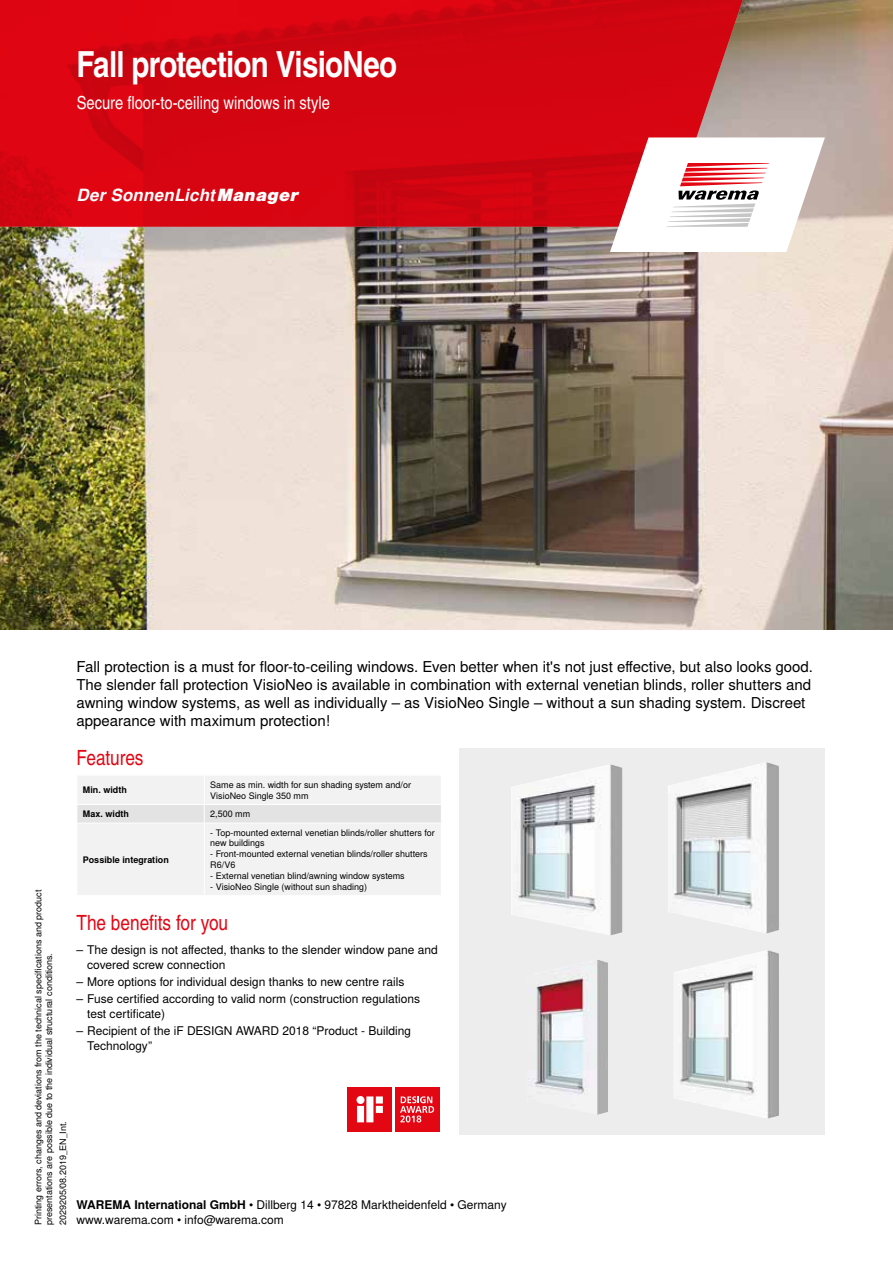
<style>
.page{position:relative;width:893px;height:1263px;background:#fff}
.page>*{position:absolute;margin:0;border:0;box-sizing:border-box;transform-origin:0 0}
.t1{font:700 36px "Warema Nimbus Cnd";letter-spacing:-.02em;color:#fff}
.t2{font:21px "Warema Nimbus Cnd";color:#e30613}
.t3{font:18px "Warema Nimbus Cnd";color:#fff}
.t4{font:italic 700 16.8px "Warema Nimbus";letter-spacing:.015em;color:#fff}
.t5{font:15px/18px "Warema Nimbus";color:#000}
.t6{font:12px/15px "Warema Nimbus";color:#000}
.t7{font:9px/10.8px "Warema Nimbus";color:#000}
.t8{font:700 9px "Warema Nimbus";color:#000}
.s1{font-weight:900}
.s2{font-weight:700}
</style>
<div class="page">
<img style="left:0;top:0;width:893px;height:629px">
<div style="left:460px;top:748px;width:365px;height:386px;background:#ededed"></div>
<img style="left:511px;top:764px;width:111px;height:171px">
<img style="left:529px;top:960px;width:79px;height:155px">
<img style="left:668px;top:762px;width:111px;height:171px">
<img style="left:674px;top:950px;width:105px;height:169px">
<svg style="left:345px;top:1085px;width:97px;height:49px"></svg>
<div style="left:348px;top:1087px;width:44px;height:45px;background:#e30613"></div>
<svg style="left:356px;top:1096px;width:27px;height:26px"></svg>
<div style="left:395px;top:1087px;width:44px;height:45px;background:#e30613"></div>
<svg style="left:400px;top:1096px;width:34px;height:26px"></svg>
<svg style="left:0;top:0;width:755px;height:227px;background:#d30914"></svg>
<svg style="left:610px;top:137px;width:215px;height:115px"></svg>
<svg style="left:77px;top:776px;width:364px;height:119px"></svg>
<hr style="left:77px;top:823px;width:127px;height:1px;background:#fff">
<hr style="left:77px;top:823px;width:1px;height:72px;background:#fff">
<hr style="left:204px;top:823px;width:238px;height:1px;background:#fff">
<hr style="left:204px;top:823px;width:1px;height:72px;background:#fff">
<h1 class="t1" style="left:77px;top:42px;width:322px">Fall protection VisioNeo</h1>
<h3 class="t3" style="left:77px;top:92px;width:255px">Secure floor-to-ceiling windows in style</h3>
<h3 class="t4" style="left:77px;top:185px;width:224px">Der SonnenLicht<span class="s1">Manager</span></h3>
<p class="t7" style="left:33px;top:1225px;width:337px;rotate:-90deg">Printing errors, changes and deviations from the technical specifications and product presentations are possible due to the individual structural conditions.</p>
<p class="t7" style="left:58px;top:1225px;width:105px;rotate:-90deg">2029205/08.2019_EN_Int.</p>
<p class="t5" style="left:77px;top:658px;width:738px">Fall protection is a must for floor-to-ceiling windows. Even better when it's not just effective, but also looks good.<br>The slender fall protection VisioNeo is available in combination with external venetian blinds, roller shutters and awning window systems, as well as individually – as VisioNeo Single – without a sun shading system. Discreet appearance with maximum protection!</p>
<h2 class="t2" style="left:77px;top:745px;width:68px">Features</h2>
<p class="t8" style="left:83px;top:784px;width:46px">Min. width</p>
<p class="t7" style="left:210px;top:779px;width:202px">Same as min. width for sun shading system and/or<br>VisioNeo Single 350 mm</p>
<p class="t8" style="left:83px;top:808px;width:48px">Max. width</p>
<p class="t7" style="left:210px;top:809px;width:42px">2,500 mm</p>
<p class="t8" style="left:83px;top:854px;width:87px">Possible integration</p>
<p class="t7" style="left:210px;top:827px;width:226px">- Top-mounted external venetian blinds/roller shutters for new buildings</p>
<p class="t7" style="left:210px;top:849px;width:219px">- Front-mounted external venetian blinds/roller shutters<br>R6/V6</p>
<p class="t7" style="left:210px;top:870px;width:196px">- External venetian blind/awning window systems</p>
<p class="t7" style="left:210px;top:881px;width:158px">- VisioNeo Single (without sun shading)</p>
<h2 class="t2" style="left:77px;top:910px;width:153px">The benefits for you</h2>
<h3 class="t6" style="left:87px;top:942px;width:352px;text-indent:-11px">– The design is not affected, thanks to the slender window pane and covered screw connection</h3>
<h3 class="t6" style="left:77px;top:974px;width:329px">– More options for individual design thanks to new centre rails</h3>
<h3 class="t6" style="left:87px;top:991px;width:334px;text-indent:-11px">– Fuse certified according to valid norm (construction regulations test certificate)</h3>
<h3 class="t6" style="left:87px;top:1023px;width:325px;text-indent:-11px">– Recipient of the iF DESIGN AWARD 2018 “Product - Building<br>Technology”</h3>
<h3 class="t6" style="left:77px;top:1197px;width:432px"><span class="s2">WAREMA International GmbH</span> • Dillberg 14 • 97828 Marktheidenfeld • Germany www.warema.com • info@warema.com</h3>
</div>
